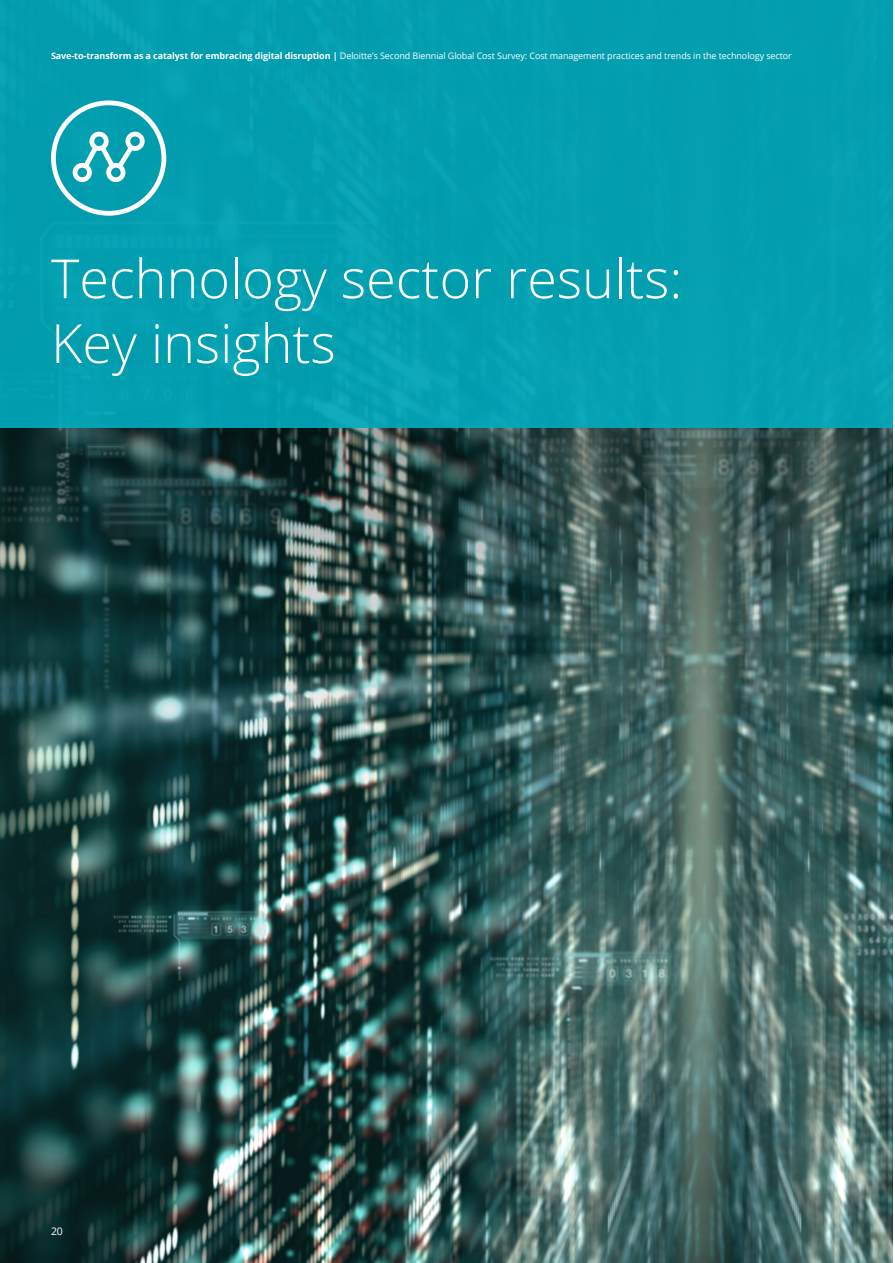
<style>
.page{position:relative;width:895px;height:1263px;background:#fff}
.page>*{position:absolute;margin:0;border:0;box-sizing:border-box;transform-origin:0 0}
.Story_heading_light{font:300 54px "Open Sans";color:#fff}
.Folio_Left_pg__7_9_5{font:10.5px "Open Sans";color:#fff}
.Brochure_title___Lef{font:9px "Open Sans";letter-spacing:-.01em;color:#fff}
.s1{font-weight:700}
</style>
<div class="page">
<img style="left:0;top:428px;width:892px;height:835px">
<div style="left:0;top:0;width:892px;height:428px;background:#029fb0"></div>
<svg style="left:51px;top:100px;width:115px;height:116px"></svg>
<p class="Brochure_title___Lef" style="left:51px;top:50px;width:742px"><span class="s1">Save-to-transform as a catalyst for embracing digital disruption |</span> Deloitte’s Second Biennial Global Cost Survey: Cost management practices and trends in the technology sector</p>
<p class="Story_heading_light" style="left:51px;top:242px;width:633px">Technology sector results:</p>
<p class="Story_heading_light" style="left:51px;top:306px;width:286px">Key insights</p>
<p class="Folio_Left_pg__7_9_5" style="left:51px;top:1224px;width:13px">20</p>
</div>
